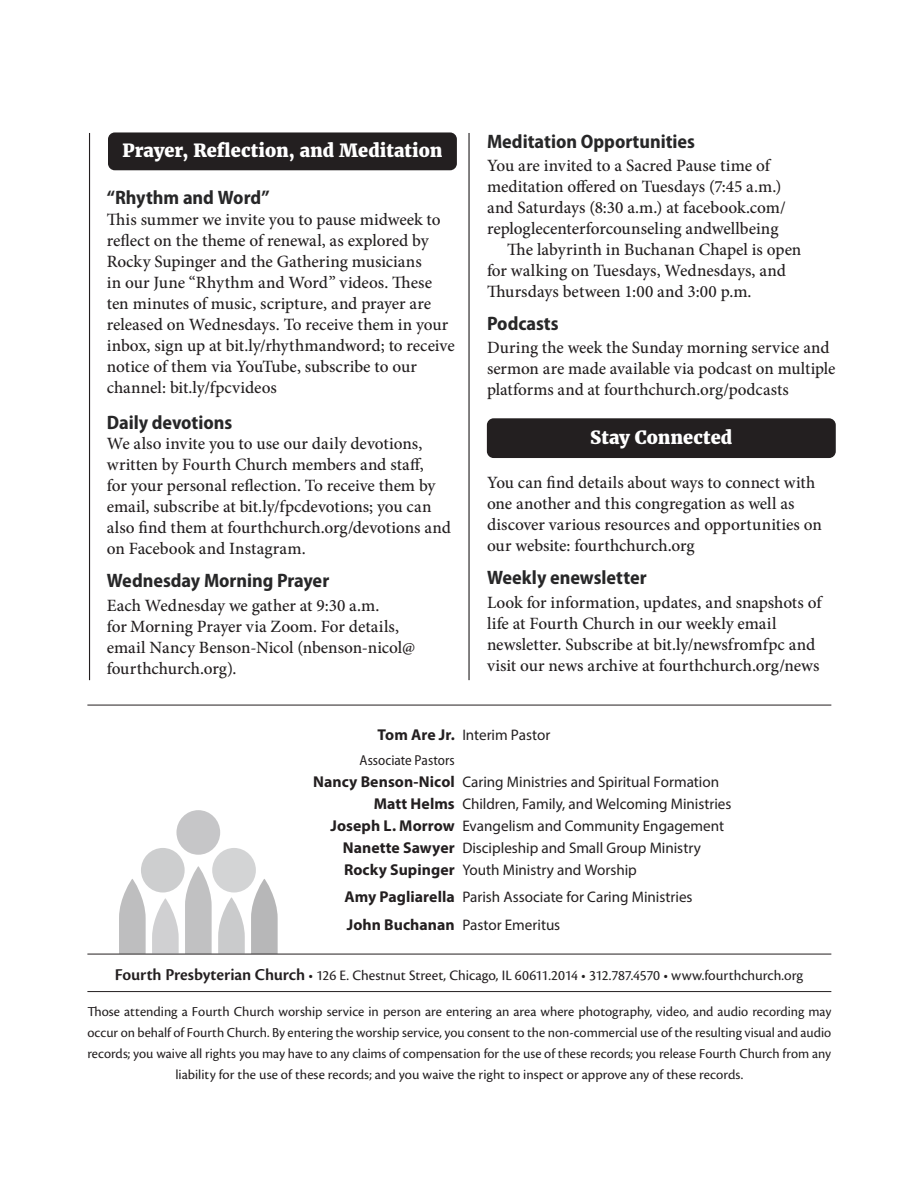
<style>
.page{position:relative;width:918px;height:1188px;background:#fff}
.page>*{position:absolute;margin:0;border:0;box-sizing:border-box;transform-origin:0 0}
.t1{font:700 semi-condensed 19.5px "Myriad Pro";color:#272728}
.t2{font:800 18px "Merriweather";letter-spacing:.005em;color:#fff}
.t3{font:500 17.25px/21px "Minion Pro";color:#231f20}
.t4{font:15.3px "Myriad Pro";letter-spacing:-.005em;color:#231f20}
.t5{font:15px "Cronos Pro";letter-spacing:-.005em;color:#231f20}
.t6{font:semi-condensed 14.4px "Myriad Pro";color:#231f20}
.t7{font:14.25px/21px "Cronos Pro";color:#231f20;text-align:center}
.s1{font-weight:700;font-size:15.75px}
.s2{font-weight:600;font-size:17.25px}
</style>
<div class="page">
<hr style="left:87px;top:954px;width:744px;height:1px;background:#231f20">
<div style="left:141px;top:848px;width:44px;height:45px;background:#cdcecf;border-radius:50%"></div>
<div style="left:212px;top:848px;width:44px;height:45px;background:#d3d4d5;border-radius:50%"></div>
<div style="left:176px;top:810px;width:44px;height:45px;background:#c6c6c8;border-radius:50%"></div>
<svg style="left:152px;top:898px;width:27px;height:56px"></svg>
<svg style="left:185px;top:866px;width:27px;height:88px"></svg>
<svg style="left:218px;top:897px;width:27px;height:57px"></svg>
<svg style="left:251px;top:879px;width:27px;height:75px"></svg>
<svg style="left:119px;top:879px;width:27px;height:75px"></svg>
<hr style="left:87px;top:991px;width:744px;height:1px;background:#231f20">
<hr style="left:87px;top:705px;width:744px;height:1px;background:#231f20">
<hr style="left:468px;top:133px;width:2px;height:547px;background:#231f20">
<hr style="left:89px;top:133px;width:1px;height:547px;background:#231f20">
<div style="left:487px;top:418px;width:349px;height:40px;background:#231f20;border-radius:7px"></div>
<div style="left:108px;top:132px;width:349px;height:38px;background:#231f20;border-radius:7px"></div>
<p class="t2" style="left:122px;top:140px;width:322px">Prayer, Reflection, and Meditation</p>
<p class="t1" style="left:107px;top:187px;width:164px">“Rhythm and Word”</p>
<p class="t3" style="left:107px;top:209px;width:349px">This summer we invite you to pause midweek to reflect on the theme of renewal, as explored by Rocky Supinger and the Gathering musicians<br>in our June “Rhythm and Word” videos. These ten minutes of music, scripture, and prayer are released on Wednesdays. To receive them in your inbox, sign up at bit.ly/rhythmandword; to receive notice of them via YouTube, subscribe to our channel: bit.ly/fpcvideos</p>
<p class="t1" style="left:107px;top:411px;width:127px">Daily devotions</p>
<p class="t3" style="left:107px;top:433px;width:346px">We also invite you to use our daily devotions, written by Fourth Church members and staff,<br>for your personal reflection. To receive them by email, subscribe at bit.ly/fpcdevotions; you can also find them at fourthchurch.org/devotions and on Facebook and Instagram.</p>
<p class="t1" style="left:107px;top:570px;width:224px">Wednesday Morning Prayer</p>
<p class="t3" style="left:107px;top:595px;width:310px">Each Wednesday we gather at 9:30 a.m.<br>for Morning Prayer via Zoom. For details, email Nancy Benson-Nicol (nbenson-nicol@ fourthchurch.org).</p>
<p class="t1" style="left:487px;top:130px;width:210px">Meditation Opportunities</p>
<p class="t3" style="left:487px;top:155px;width:300px">You are invited to a Sacred Pause time of meditation offered on Tuesdays (7:45 a.m.) and Saturdays (8:30 a.m.) at facebook.com/ reploglecenterforcounseling andwellbeing</p>
<p class="t3" style="left:487px;top:239px;width:316px;text-indent:20px">The labyrinth in Buchanan Chapel is open for walking on Tuesdays, Wednesdays, and<br>Thursdays between 1:00 and 3:00 p.m.</p>
<p class="t1" style="left:487px;top:312px;width:73px">Podcasts</p>
<p class="t3" style="left:487px;top:337px;width:350px">During the week the Sunday morning service and sermon are made available via podcast on multiple platforms and at fourthchurch.org/podcasts</p>
<p class="t2" style="left:590px;top:426px;width:144px">Stay Connected</p>
<p class="t3" style="left:487px;top:472px;width:336px">You can find details about ways to connect with one another and this congregation as well as discover various resources and opportunities on our website: fourthchurch.org</p>
<p class="t1" style="left:487px;top:567px;width:161px">Weekly enewsletter</p>
<p class="t3" style="left:487px;top:592px;width:336px">Look for information, updates, and snapshots of life at Fourth Church in our weekly email newsletter. Subscribe at bit.ly/newsfromfpc and visit our news archive at fourthchurch.org/news</p>
<p class="t4" style="left:378px;top:725px;width:174px"><span class="s1">Tom Are Jr.</span> Interim Pastor</p>
<p class="t6" style="left:359px;top:752px;width:97px">Associate Pastors</p>
<p class="t4" style="left:313px;top:772px;width:408px"><span class="s1">Nancy Benson-Nicol</span> Caring Ministries and Spiritual Formation</p>
<p class="t4" style="left:374px;top:794px;width:359px"><span class="s1">Matt Helms</span> Children, Family, and Welcoming Ministries</p>
<p class="t4" style="left:331px;top:816px;width:395px"><span class="s1">Joseph L. Morrow</span> Evangelism and Community Engagement</p>
<p class="t4" style="left:343px;top:838px;width:360px"><span class="s1">Nanette Sawyer</span> Discipleship and Small Group Ministry</p>
<p class="t4" style="left:344px;top:860px;width:294px"><span class="s1">Rocky Supinger</span> Youth Ministry and Worship</p>
<p class="t4" style="left:344px;top:887px;width:350px"><span class="s1">Amy Pagliarella</span> Parish Associate for Caring Ministries</p>
<p class="t4" style="left:347px;top:915px;width:215px"><span class="s1">John Buchanan</span> Pastor Emeritus</p>
<p class="t5" style="left:115px;top:967px;width:690px"><span class="s2">Fourth Presbyterian Church</span> • 126 E. Chestnut Street, Chicago, IL 60611.2014 • 312.787.4570 • www.fourthchurch.org</p>
<p class="t7" style="left:87px;top:1001px;width:745px">Those attending a Fourth Church worship service in person are entering an area where photography, video, and audio recording may occur on behalf of Fourth Church. By entering the worship service, you consent to the non-commercial use of the resulting visual and audio records; you waive all rights you may have to any claims of compensation for the use of these records; you release Fourth Church from any liability for the use of these records; and you waive the right to inspect or approve any of these records.</p>
</div>
